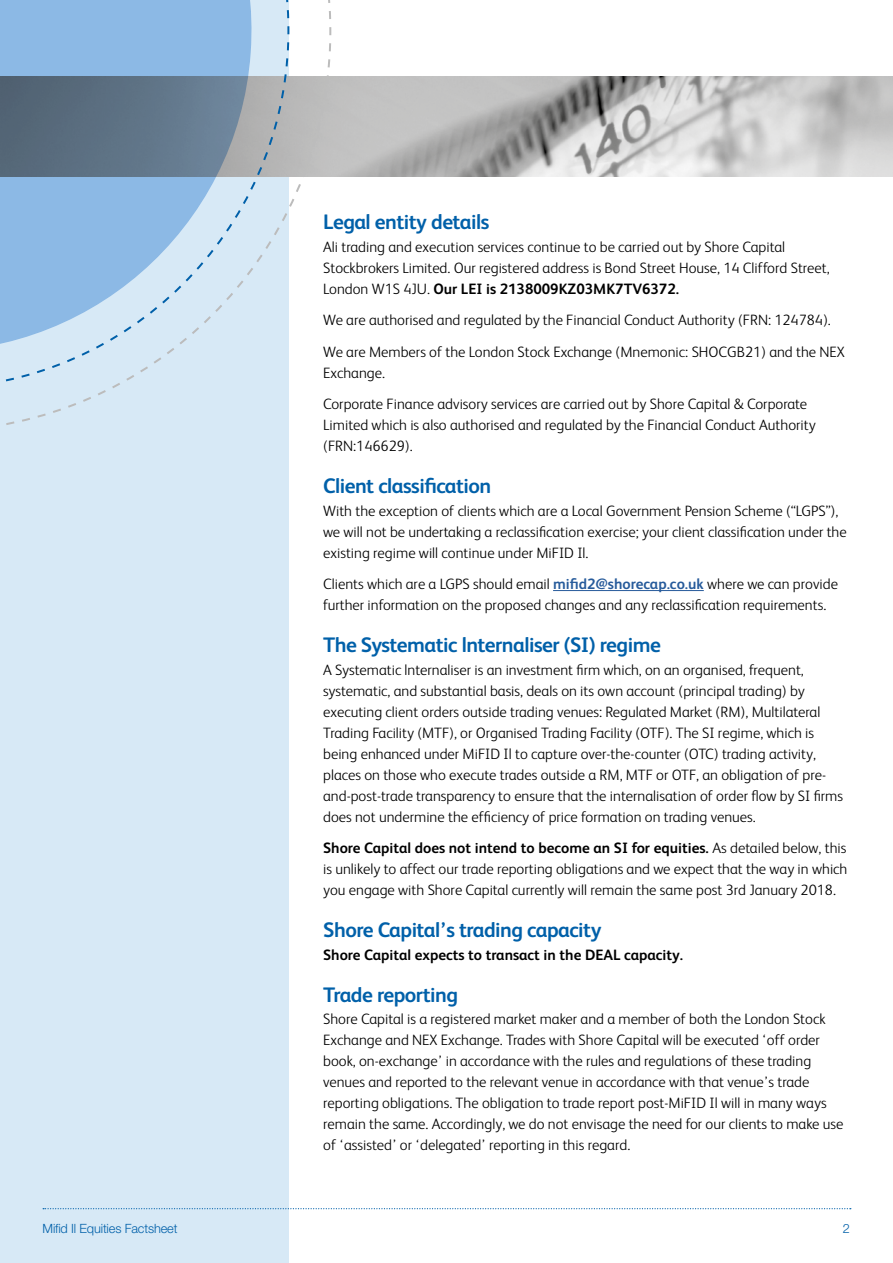
<style>
.page{position:relative;width:893px;height:1263px;background:#fff}
.page>*{position:absolute;margin:0;border:0;box-sizing:border-box;transform-origin:0 0}
.t1{font:700 21px "FS Albert";letter-spacing:-.025em;color:#0060a9}
.t2{font:300 15px/21px "FS Albert";color:#000}
.t3{font:700 15px "FS Albert";color:#000}
.t4{font:300 12.75px "Helvetica Neue LT Std";letter-spacing:-.01em;color:#0060a9}
.s1{font-weight:700}
.s2{font-weight:700;color:#275b9b}
</style>
<div class="page">
<div style="left:0;top:0;width:289px;height:1263px;background:#d7e9f6"></div>
<img style="left:332px;top:77px;width:561px;height:99px">
<svg style="left:6px;top:27px;width:326px;height:398px"></svg>
<svg style="left:5px;top:0;width:285px;height:390px"></svg>
<svg style="left:0;top:0;width:263px;height:363px"></svg>
<svg style="left:43px;top:1208px;width:808px;height:1px"></svg>
<hr style="left:553px;top:590px;width:151px;height:1px;background:#275b9b">
<h1 class="t1" style="left:323px;top:210px;width:168px">Legal entity details</h1>
<p class="t2" style="left:323px;top:236px;width:508px">Ali trading and execution services continue to be carried out by Shore Capital<br>Stockbrokers Limited. Our registered address is Bond Street House, 14 Clifford Street,<br>London W1S 4JU. <span class="s1">Our LEI is 2138009KZ03MK7TV6372.</span></p>
<p class="t2" style="left:323px;top:304px;width:523px;line-height:31.5px">We are authorised and regulated by the Financial Conduct Authority (FRN: 124784).<br>We are Members of the London Stock Exchange (Mnemonic: SHOCGB21) and the NEX</p>
<p class="t2" style="left:323px;top:356px;width:486px;line-height:31.5px">Exchange.<br>Corporate Finance advisory services are carried out by Shore Capital &amp; Corporate</p>
<p class="t2" style="left:323px;top:414px;width:494px">Limited which is also authorised and regulated by the Financial Conduct Authority (FRN:146629).</p>
<h1 class="t1" style="left:323px;top:474px;width:170px">Client classification</h1>
<p class="t2" style="left:323px;top:500px;width:525px">With the exception of clients which are a Local Government Pension Scheme (“LGPS”), we will not be undertaking a reclassification exercise; your client classification under the existing regime will continue under MiFID Il.</p>
<p class="t2" style="left:323px;top:573px;width:516px">Clients which are a LGPS should email <span class="s2">mifid2@shorecap.co.uk</span> where we can provide further information on the proposed changes and any reclassification requirements.</p>
<h1 class="t1" style="left:323px;top:633px;width:339px">The Systematic lnternaliser (SI) regime</h1>
<p class="t2" style="left:323px;top:659px;width:521px">A Systematic lnternaliser is an investment firm which, on an organised, frequent, systematic, and substantial basis, deals on its own account (principal trading) by executing client orders outside trading venues: Regulated Market (RM), Multilateral Trading Facility (MTF), or Organised Trading Facility (OTF). The SI regime, which is being enhanced under MiFID Il to capture over-the-counter (OTC) trading activity, places on those who execute trades outside a RM, MTF or OTF, an obligation of pre&shy;and-post-trade transparency to ensure that the internalisation of order flow by SI firms does not undermine the efficiency of price formation on trading venues.</p>
<p class="t2" style="left:323px;top:837px;width:526px;text-align:justify"><span class="s1">Shore Capital does not intend to become an SI for equities.</span> As detailed below, this is unlikely to affect our trade reporting obligations and we expect that the way in which you engage with Shore Capital currently will remain the same post 3rd January 2018.</p>
<h1 class="t1" style="left:323px;top:918px;width:280px">Shore Capital’s trading capacity</h1>
<p class="t3" style="left:323px;top:946px;width:361px">Shore Capital expects to transact in the DEAL capacity.</p>
<h1 class="t1" style="left:323px;top:982px;width:136px">Trade reporting</h1>
<p class="t2" style="left:323px;top:1008px;width:522px">Shore Capital is a registered market maker and a member of both the London Stock Exchange and NEX Exchange. Trades with Shore Capital will be executed ‘off order book, on-exchange’ in accordance with the rules and regulations of these trading venues and reported to the relevant venue in accordance with that venue’s trade reporting obligations. The obligation to trade report post-MiFID Il will in many ways remain the same. Accordingly, we do not envisage the need for our clients to make use of ‘assisted’ or ‘delegated’ reporting in this regard.</p>
<p class="t4" style="left:43px;top:1220px;width:136px">Mifid Il Equities Factsheet</p>
<p class="t4" style="left:843px;top:1220px;width:9px">2</p>
</div>
